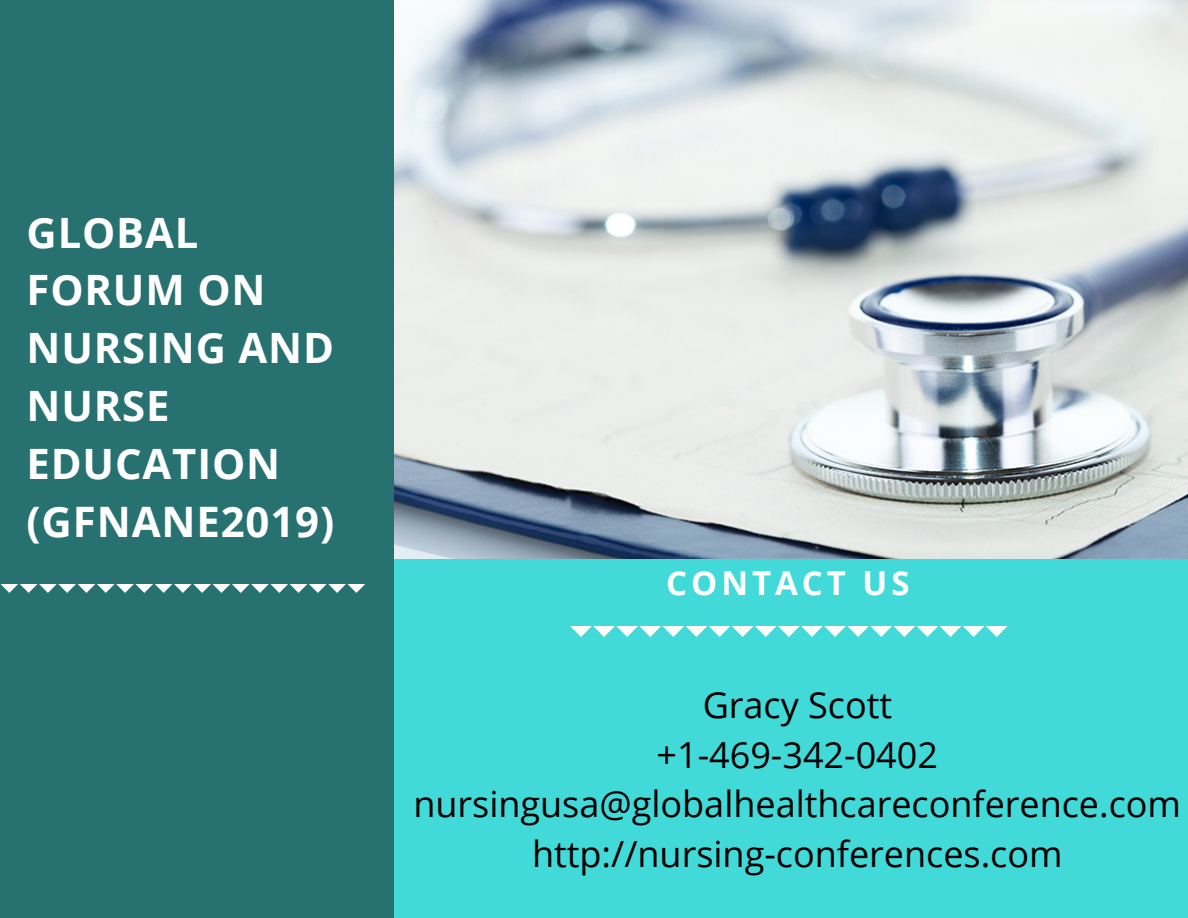
<style>
.page{position:relative;width:1188px;height:918px;background:#277170}
.page>*{position:absolute;margin:0;border:0;box-sizing:border-box;transform-origin:0 0}
.t1{font:700 42px "Open Sans";letter-spacing:.02em;color:#fff}
.t2{font:700 41.85px/57.9px "Open Sans";letter-spacing:.02em;color:#fff}
.t3{font:36px/49.5px "Open Sans";color:#000;text-align:center}
.t4{font:700 33px "Open Sans";letter-spacing:.12em;color:#fff}
</style>
<div class="page">
<div style="left:394px;top:559px;width:794px;height:359px;background:#42d9d9"></div>
<svg style="left:571px;top:627px;width:436px;height:10px"></svg>
<svg style="left:0;top:584px;width:365px;height:9px"></svg>
<img style="left:394px;top:0;width:794px;height:558px">
<p class="t2" style="left:27px;top:202px;width:309px">GLOBAL<br>FORUM ON<br>NURSING AND<br>NURSE<br>EDUCATION</p>
<p class="t1" style="left:27px;top:492px;width:309px">(GFNANE2019)</p>
<p class="t4" style="left:666px;top:560px;width:245px">CONTACT US</p>
<p class="t3" style="left:413px;top:680px;width:769px">Gracy Scott<br>+1-469-342-0402 nursingusa@globalhealthcareconference.com http://nursing-conferences.com</p>
</div>
